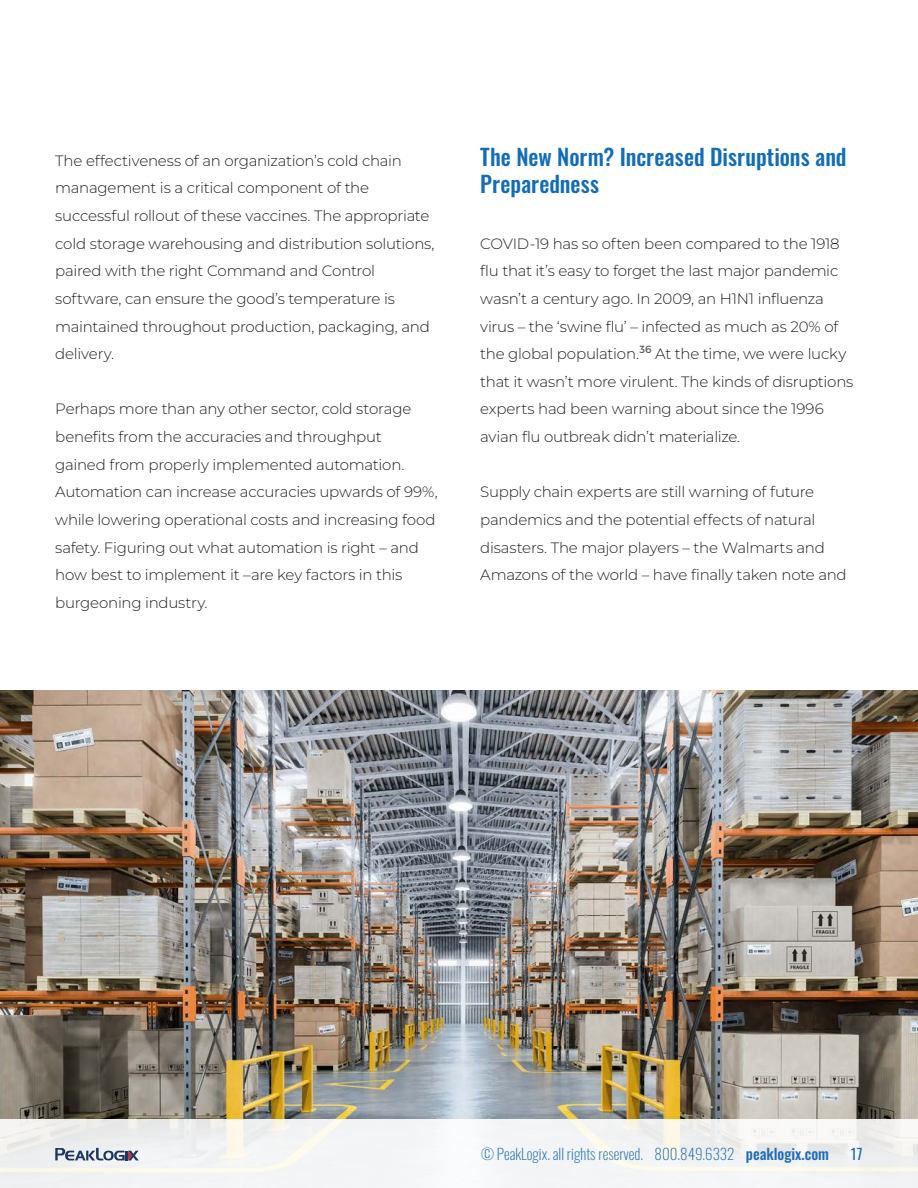
<style>
.page{position:relative;width:918px;height:1188px;background:#fff}
.page>*{position:absolute;margin:0;border:0;box-sizing:border-box;transform-origin:0 0}
.Line{font:500 22.5px/27.6px "Oswald";color:#126db7}
.Line-2{font:100 15px/27.6px "Montserrat";letter-spacing:-.015em;color:#231f20}
.t1{font:200 15px "Oswald";color:#1c6cb6}
.t2{font:15px "Oswald";color:#1c6cb6}
.s1{font-weight:500}
</style>
<div class="page">
<img style="left:0;top:691px;width:918px;height:428px">
<div style="left:0;top:1119px;width:918px;height:69px;background:#f3f4f4"></div>
<svg style="left:55px;top:1148px;width:84px;height:12px"></svg>
<p class="Line-2" style="left:55px;top:146px;width:381px">The effectiveness of an organization’s cold chain management is a critical component of the successful rollout of these vaccines. The appropriate cold storage warehousing and distribution solutions, paired with the right Command and Control software, can ensure the good’s temperature is maintained throughout production, packaging, and delivery.</p>
<p class="Line-2" style="left:55px;top:395px;width:384px">Perhaps more than any other sector, cold storage benefits from the accuracies and throughput<br>gained from properly implemented automation.<br>Automation can increase accuracies upwards of 99%, while lowering operational costs and increasing food safety. Figuring out what automation is right – and how best to implement it –are key factors in this burgeoning industry.</p>
<p class="Line" style="left:480px;top:144px;width:368px">The New Norm? Increased Disruptions and<br>Preparedness</p>
<p class="Line-2" style="left:480px;top:229px;width:375px">COVID-19 has so often been compared to the 1918 flu that it’s easy to forget the last major pandemic wasn’t a century ago. In 2009, an H1N1 influenza virus – the ‘swine flu’ – infected as much as 20% of the global population.<sup>36</sup> At the time, we were lucky that it wasn’t more virulent. The kinds of disruptions experts had been warning about since the 1996 avian flu outbreak didn’t materialize.</p>
<p class="Line-2" style="left:480px;top:478px;width:368px">Supply chain experts are still warning of future pandemics and the potential effects of natural disasters. The major players – the Walmarts and Amazons of the world – have finally taken note and</p>
<p class="t1" style="left:481px;top:1141px;width:349px">© PeakLogix. all rights reserved. 800.849.6332 <span class="s1">peaklogix.com</span></p>
<p class="t2" style="left:851px;top:1141px;width:13px">17</p>
</div>
